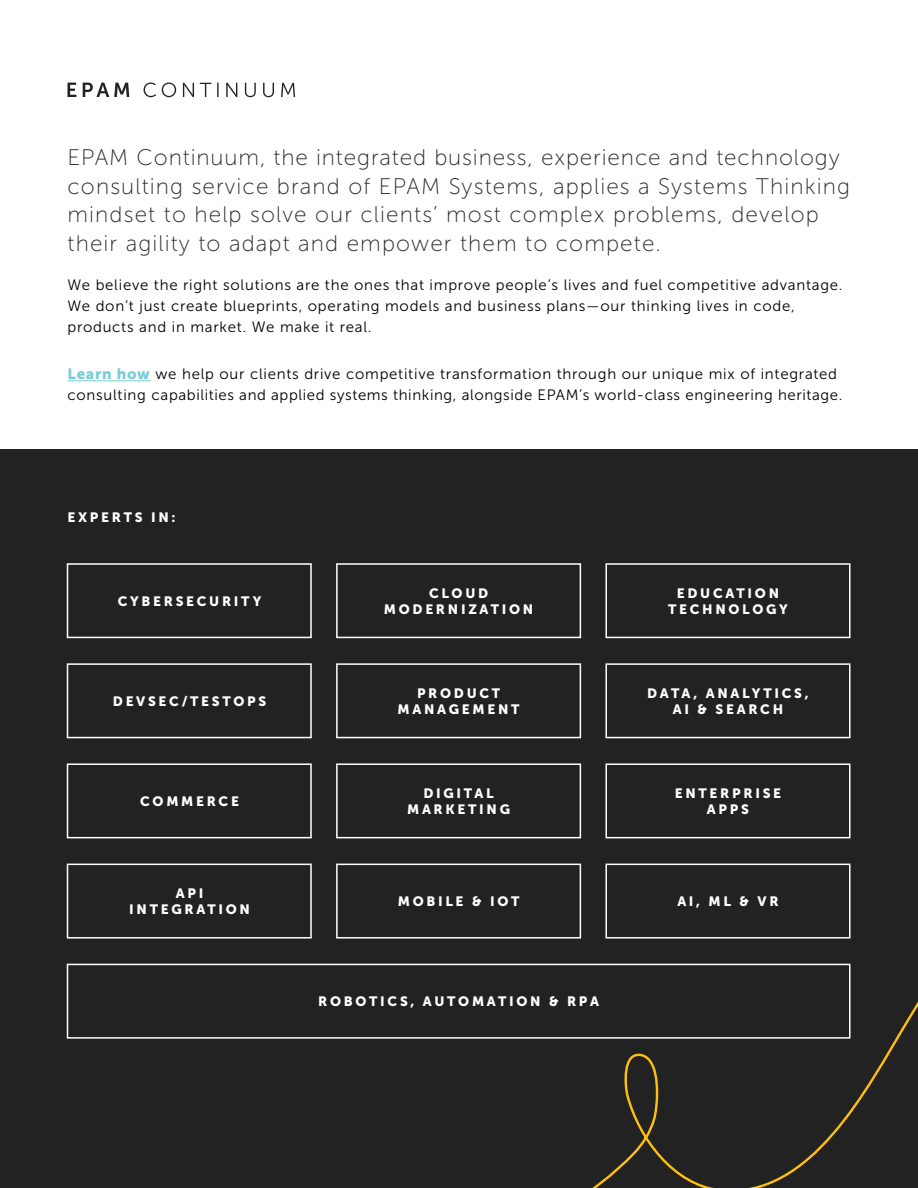
<style>
.page{position:relative;width:918px;height:1188px;background:#fff}
.page>*{position:absolute;margin:0;border:0;box-sizing:border-box;transform-origin:0 0}
.t1{font:22.5px/28.5px "Museo Sans 100";letter-spacing:.05em;color:#292829}
.t2{font:15px/21px "Museo Sans 300";letter-spacing:.05em;color:#000}
.t3{font:13.5px/16.2px "Museo Sans 900";letter-spacing:.2em;color:#fff;text-align:center}
.s1{font-family:"Museo Sans 900";color:#77ced8}
</style>
<div class="page">
<hr style="left:68px;top:380px;width:83px;height:1px;background:#77ced8">
<svg style="left:144px;top:82px;width:151px;height:15px"></svg>
<svg style="left:68px;top:83px;width:61px;height:14px"></svg>
<div style="left:0;top:449px;width:918px;height:739px;background:#222"></div>
<div style="left:67px;top:563px;width:245px;height:75px;border:2px solid #fff"></div>
<div style="left:67px;top:663px;width:245px;height:75px;border:2px solid #fff"></div>
<div style="left:67px;top:763px;width:245px;height:75px;border:2px solid #fff"></div>
<div style="left:67px;top:864px;width:245px;height:75px;border:2px solid #fff"></div>
<div style="left:336px;top:563px;width:245px;height:75px;border:2px solid #fff"></div>
<div style="left:336px;top:663px;width:245px;height:75px;border:2px solid #fff"></div>
<div style="left:336px;top:763px;width:245px;height:75px;border:2px solid #fff"></div>
<div style="left:336px;top:864px;width:245px;height:75px;border:2px solid #fff"></div>
<div style="left:605px;top:563px;width:245px;height:75px;border:2px solid #fff"></div>
<div style="left:605px;top:663px;width:245px;height:75px;border:2px solid #fff"></div>
<div style="left:605px;top:763px;width:245px;height:75px;border:2px solid #fff"></div>
<div style="left:605px;top:864px;width:245px;height:75px;border:2px solid #fff"></div>
<svg style="left:66px;top:893px;width:852px;height:295px"></svg>
<p class="t1" style="left:68px;top:143px;width:784px">EPAM Continuum, the integrated business, experience and technology consulting service brand of EPAM Systems, applies a Systems Thinking mindset to help solve our clients’ most complex problems, develop their agility to adapt and empower them to compete.</p>
<p class="t2" style="left:68px;top:274px;width:777px">We believe the right solutions are the ones that improve people’s lives and fuel competitive advantage.<br>We don’t just create blueprints, operating models and business plans—our thinking lives in code, products and in market. We make it real.</p>
<p class="t2" style="left:68px;top:364px;width:776px"><span class="s1">Learn how</span> we help our clients drive competitive transformation through our unique mix of integrated consulting capabilities and applied systems thinking, alongside EPAM’s world-class engineering heritage.</p>
<p class="t3" style="left:68px;top:509px;width:110px">EXPERTS IN:</p>
<p class="t3" style="left:118px;top:593px;width:145px">CYBERSECURITY</p>
<p class="t3" style="left:113px;top:693px;width:155px">DEVSEC/TESTOPS</p>
<p class="t3" style="left:140px;top:793px;width:100px">COMMERCE</p>
<p class="t3" style="left:129px;top:885px;width:122px">API<br>INTEGRATION</p>
<p class="t3" style="left:384px;top:585px;width:151px">CLOUD<br>MODERNIZATION</p>
<p class="t3" style="left:668px;top:585px;width:121px">EDUCATION<br>TECHNOLOGY</p>
<p class="t3" style="left:398px;top:685px;width:123px">PRODUCT<br>MANAGEMENT</p>
<p class="t3" style="left:647px;top:685px;width:163px">DATA, ANALYTICS,<br>AI &amp; SEARCH</p>
<p class="t3" style="left:407px;top:785px;width:104px">DIGITAL<br>MARKETING</p>
<p class="t3" style="left:675px;top:785px;width:108px">ENTERPRISE<br>APPS</p>
<p class="t3" style="left:398px;top:893px;width:123px">MOBILE &amp; IOT</p>
<p class="t3" style="left:677px;top:893px;width:103px">AI, ML &amp; VR</p>
<p class="t3" style="left:318px;top:993px;width:282px">ROBOTICS, AUTOMATION &amp; RPA</p>
</div>
